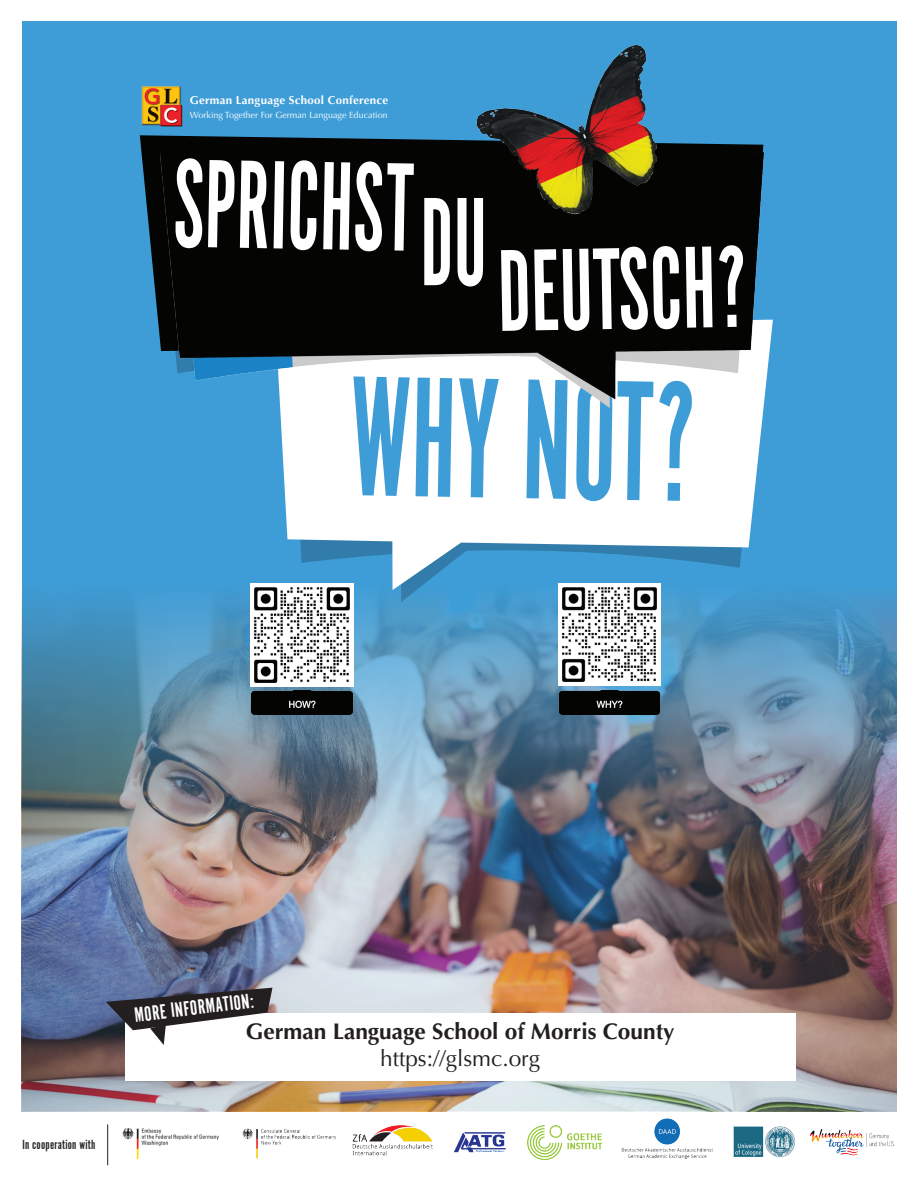
<style>
.page{position:relative;width:918px;height:1188px;background:#fff}
.page>*{position:absolute;margin:0;border:0;box-sizing:border-box;transform-origin:0 0}
.t1{font:177.9px "Alternate Gothic Com No 1";color:#3e9dd7;scale:.74 1}
.t2{font:130.8px "Alternate Gothic Com No 1";color:#fff;scale:.74 1}
.t3{font:121.05px "Alternate Gothic Com No 1";color:#fff;scale:.8 1}
.t4{font:700 22.65px "Optima";color:#231f20}
.t5{font:22.65px "Optima";color:#231f20}
.t6{font:21.6px "Alternate Gothic Com No 1";color:#fff}
.t7{font:13.65px "Alternate Gothic Com No 1";letter-spacing:.02em;color:#231f20}
.t8{font:700 11.55px "Optima";letter-spacing:.025em;color:#fff}
.t9{font:9px "Optima";color:#fff}
</style>
<div class="page">
<div style="left:22px;top:22px;width:874px;height:1089px;background:#3e9dd7"></div>
<svg style="left:280px;top:320px;width:493px;height:250px;background:#daeaf4"></svg>
<svg style="left:140px;top:135px;width:623px;height:195px;fill:#040503"></svg>
<img style="left:159px;top:153px;width:605px;height:255px">
<img style="left:453px;top:44px;width:241px;height:202px">
<img style="left:22px;top:570px;width:874px;height:541px">
<img style="left:141px;top:86px;width:42px;height:41px">
<div style="left:125px;top:1014px;width:670px;height:67px;background:#fff"></div>
<svg style="left:106px;top:988px;width:166px;height:57px"></svg>
<img style="left:251px;top:583px;width:103px;height:103px">
<img style="left:558px;top:583px;width:102px;height:103px">
<img style="left:233px;top:691px;width:138px;height:23px">
<img style="left:541px;top:691px;width:137px;height:23px">
<img style="left:242px;top:1128px;width:94px;height:31px">
<img style="left:344px;top:1110px;width:98px;height:46px">
<img style="left:122px;top:1128px;width:97px;height:31px">
<img style="left:531px;top:1125px;width:71px;height:35px">
<img style="left:436px;top:1119px;width:95px;height:37px">
<img style="left:733px;top:1126px;width:62px;height:31px">
<hr style="left:107px;top:1124px;width:1px;height:41px;background:#231f20">
<img style="left:809px;top:1129px;width:85px;height:26px">
<img style="left:621px;top:1118px;width:92px;height:42px">
<p class="t8" style="left:190px;top:93px;width:200px">German Language School Conference</p>
<p class="t9" style="left:190px;top:109px;width:199px">Working Together For German Language Education</p>
<h2 class="t2" style="left:175px;top:137px;width:326px;rotate:1deg">SPRICHST</h2>
<h2 class="t2" style="left:420px;top:175px;width:91px">DU</h2>
<h3 class="t3" style="left:497px;top:229px;width:313px;rotate:-1deg">DEUTSCH?</h3>
<h1 class="t1" style="left:351px;top:346px;width:470px;rotate:1deg">WHY NOT?</h1>
<h3 class="t7" style="left:22px;top:1137px;width:75px">In cooperation with</h3>
<h3 class="t6" style="left:133px;top:1004px;width:122px;rotate:-7deg">MORE INFORMATION:</h3>
<h3 class="t4" style="left:246px;top:1018px;width:430px">German Language School of Morris County</h3>
<h3 class="t5" style="left:380px;top:1045px;width:162px">https://glsmc.org</h3>
</div>
